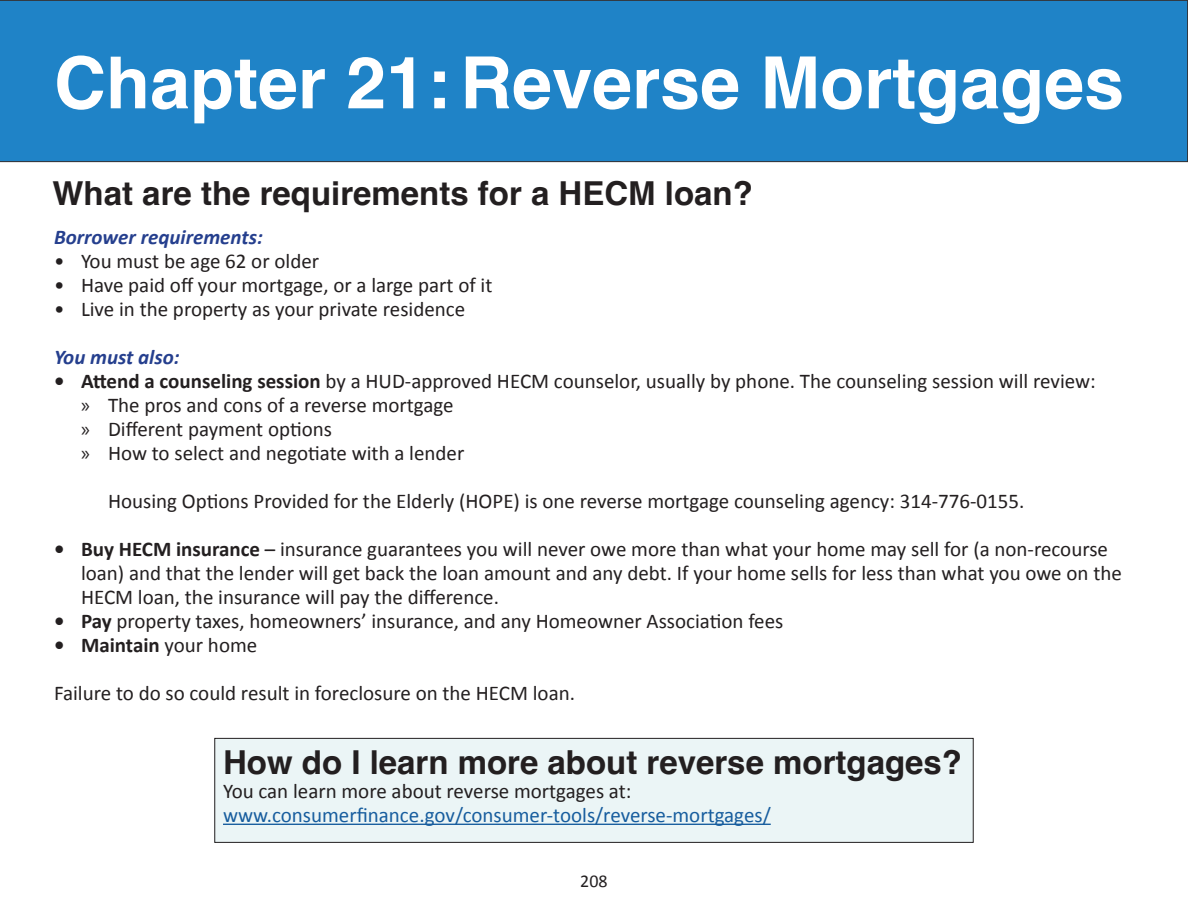
<style>
.page{position:relative;width:1188px;height:918px;background:#fff}
.page>*{position:absolute;margin:0;border:0;box-sizing:border-box;transform-origin:0 0}
.t1{font:700 72px "Helvetica";color:#fff}
.t2{font:700 33px "Helvetica";color:#231f20}
.t3{font:21px/24px "Calibri";color:#231f20}
.t4{font:21px "Calibri";color:#175d9e}
.t5{font:italic 700 21px "Calibri";color:#253f8e}
.t6{font:700 21px "Calibri";color:#231f20}
.t7{font:18px "Calibri";color:#231f20}
.s1{font-weight:700}
.s2{font-family:"Myriad Pro"}
.s3{font-weight:400}
</style>
<div class="page">
<div style="left:0;top:0;width:1188px;height:162px;background:#1f83c7"></div>
<div style="left:215px;top:738px;width:758px;height:104px;background:#ebf5f6"></div>
<div style="left:214px;top:738px;width:760px;height:105px;border:1px solid #231f20"></div>
<hr style="left:223px;top:824px;width:548px;height:1px;background:#175d9e">
<p class="t1" style="left:54px;top:39px;width:1072px">Chapter 21:Reverse Mortgages</p>
<p class="t2" style="left:52px;top:173px;width:702px">What are the requirements for a HECM loan?</p>
<p class="t5" style="left:54px;top:222px;width:210px">Borrower requirements:</p>
<p class="t3" style="left:54px;top:249px;width:267px">• You must be age 62 or older</p>
<p class="t3" style="left:54px;top:273px;width:440px">• Have paid off your mortgage, or a large part of it</p>
<p class="t3" style="left:54px;top:297px;width:413px">• Live in the property as your private residence</p>
<p class="t5" style="left:54px;top:342px;width:127px">You must also:</p>
<p class="t3" style="left:54px;top:369px;width:1043px"><span class="s1">• Attend a counseling session</span> by a HUD-approved HECM counselor, usually by phone. The counseling session will review:</p>
<p class="t3" style="left:81px;top:393px;width:374px"><span class="s2">»</span> The pros and cons of a reverse mortgage</p>
<p class="t3" style="left:81px;top:417px;width:253px"><span class="s2">»</span> Different payment options</p>
<p class="t3" style="left:81px;top:441px;width:385px"><span class="s2">»</span> How to select and negotiate with a lender</p>
<p class="t3" style="left:108px;top:489px;width:918px">Housing Options Provided for the Elderly (HOPE) is one reverse mortgage counseling agency: 314-776-0155.</p>
<p class="t3" style="left:81px;top:537px;width:1042px;text-indent:-27px"><span class="s1">• Buy HECM insurance</span> – insurance guarantees you will never owe more than what your home may sell for (a non-recourse loan) and that the lender will get back the loan amount and any debt. If your home sells for less than what you owe on the<br>HECM loan, the insurance will pay the difference.</p>
<p class="t3" style="left:54px;top:609px;width:731px"><span class="s1">• Pay</span> property taxes, homeowners’ insurance, and any Homeowner Association fees</p>
<p class="t6" style="left:54px;top:630px;width:205px">• Maintain <span class="s3">your home</span></p>
<p class="t3" style="left:54px;top:681px;width:523px">Failure to do so could result in foreclosure on the HECM loan.</p>
<p class="t2" style="left:223px;top:742px;width:741px">How do I learn more about reverse mortgages?</p>
<p class="t3" style="left:223px;top:778px;width:410px">You can learn more about reverse mortgages at:</p>
<p class="t4" style="left:223px;top:800px;width:549px">www.consumerfinance.gov/consumer-tools/reverse-mortgages/</p>
<p class="t7" style="left:580px;top:868px;width:29px">208</p>
</div>
